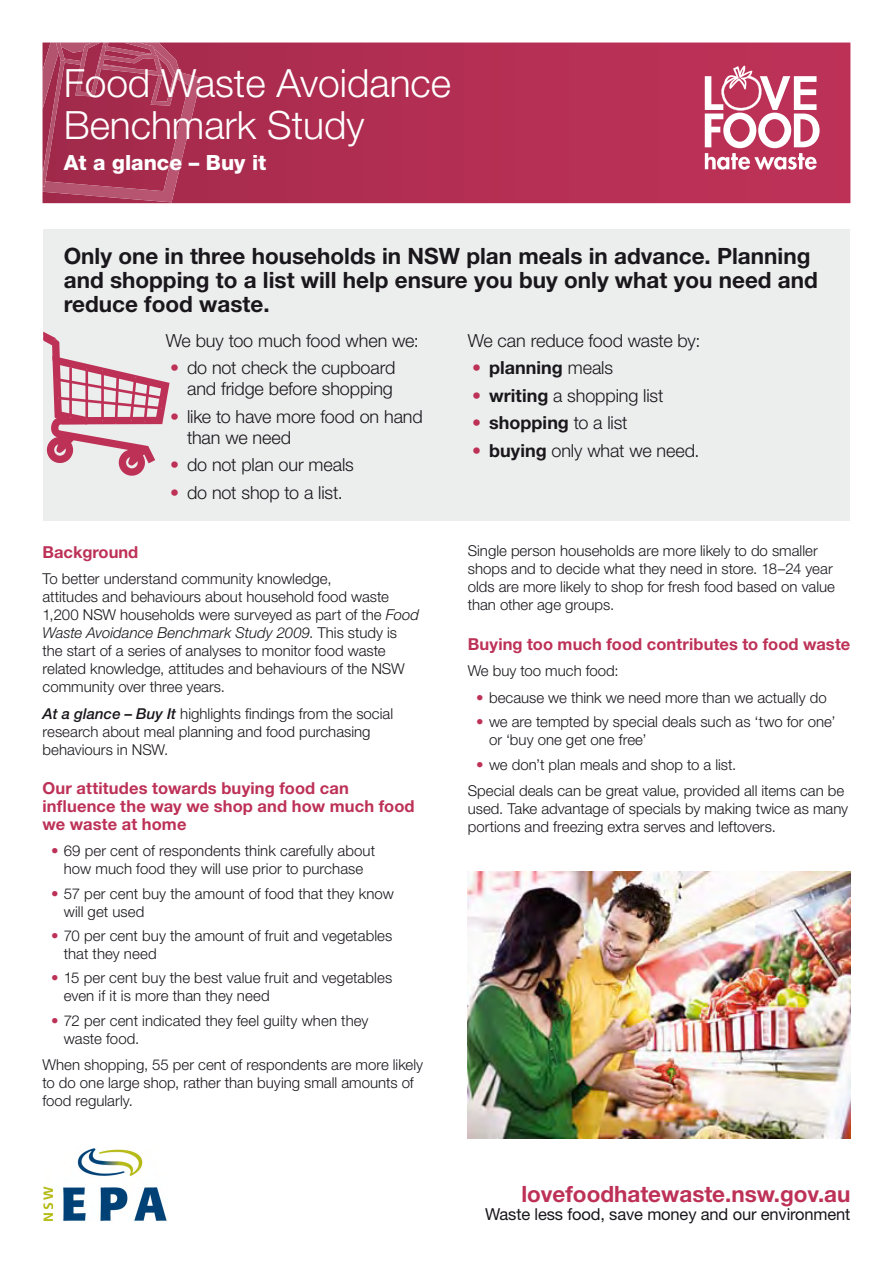
<style>
.page{position:relative;width:893px;height:1263px;background:#fff}
.page>*{position:absolute;margin:0;border:0;box-sizing:border-box;transform-origin:0 0}
.t1{font:300 39px/42px "Helvetica Neue LT Std";color:#fff}
.t2{font:700 22.5px/24px "Helvetica Neue LT Std";color:#1a171c}
.t3{font:700 22.5px "Helvetica Neue LT Std";color:#bd3157}
.t4{font:800 21px "Helvetica Neue LT Std";color:#fff}
.t5{font:300 18px/21px "Helvetica Neue LT Std";letter-spacing:-.005em;color:#1a171c;text-align:right}
.t6{font:700 18px "Helvetica Neue LT Std";color:#1a171c}
.t7{font:700 16.5px/18px "Helvetica Neue LT Std";letter-spacing:.005em;color:#bd3157}
.t8{font:16.5px "Helvetica Neue LT Std";letter-spacing:-.01em;color:#1a171c}
.t9{font:300 15px/18px "Helvetica Neue LT Std";color:#1a171c}
.s1{color:#bd3157}
.s2{font-weight:300;color:#bd3157}
.s3{font-weight:300}
.s4{font-weight:700}
.s5{font-style:italic}
.s6{font-weight:500;font-style:italic}
</style>
<div class="page">
<img style="left:43px;top:1148px;width:125px;height:74px">
<div style="left:43px;top:229px;width:807px;height:292px;background:#eceded"></div>
<svg style="left:43px;top:43px;width:807px;height:160px;background:#b32e53"></svg>
<svg style="left:43px;top:43px;width:158px;height:159px;background:#a93656"></svg>
<svg style="left:705px;top:66px;width:115px;height:104px"></svg>
<svg style="left:43px;top:331px;width:127px;height:145px"></svg>
<img style="left:468px;top:872px;width:382px;height:266px">
<h1 class="t1" style="left:64px;top:61px;width:389px">Food Waste Avoidance<br>Benchmark Study</h1>
<h3 class="t4" style="left:64px;top:150px;width:204px">At a glance – Buy it</h3>
<h2 class="t2" style="left:64px;top:243px;width:756px">Only one in three households in NSW plan meals in advance. Planning and shopping to a list will help ensure you buy only what you need and reduce food waste.</h2>
<p class="t5" style="left:166px;top:330px;width:254px">We buy too much food when we:</p>
<p class="t5" style="left:170px;top:357px;width:227px"><span class="s1">•</span> do not check the cupboard and fridge before shopping</p>
<p class="t5" style="left:187px;top:405px;width:237px;text-align:left;text-indent:-17px"><span class="s1">•</span> like to have more food on hand than we need</p>
<p class="t5" style="left:170px;top:454px;width:185px"><span class="s1">•</span> do not plan our meals</p>
<p class="t5" style="left:170px;top:481px;width:174px"><span class="s1">•</span> do not shop to a list.</p>
<p class="t5" style="left:468px;top:330px;width:234px">We can reduce food waste by:</p>
<p class="t6" style="left:472px;top:357px;width:143px"><span class="s2">•</span> planning <span class="s3">meals</span></p>
<p class="t5" style="left:472px;top:384px;width:193px"><span class="s1">•</span> <span class="s4">writing</span> a shopping list</p>
<p class="t6" style="left:472px;top:412px;width:157px"><span class="s2">•</span> shopping <span class="s3">to a list</span></p>
<p class="t5" style="left:472px;top:439px;width:229px"><span class="s1">•</span> <span class="s4">buying</span> only what we need.</p>
<p class="t7" style="left:43px;top:542px;width:97px">Background</p>
<p class="t9" style="left:43px;top:569px;width:378px">To better understand community knowledge,<br>attitudes and behaviours about household food waste 1,200 NSW households were surveyed as part of the <span class="s5">Food Waste Avoidance Benchmark Study 2009</span>. This study is the start of a series of analyses to monitor food waste related knowledge, attitudes and behaviours of the NSW community over three years.</p>
<p class="t9" style="left:43px;top:704px;width:352px"><span class="s6">At a glance – Buy It</span> highlights findings from the social research about meal planning and food purchasing behaviours in NSW.</p>
<p class="t7" style="left:43px;top:778px;width:374px">Our attitudes towards buying food can influence the way we shop and how much food we waste at home</p>
<p class="t9" style="left:51px;top:842px;width:326px;text-align:center"><span class="s1">•</span> 69 per cent of respondents think carefully about how much food they will use prior to purchase</p>
<p class="t9" style="left:64px;top:884px;width:332px;text-indent:-13px"><span class="s1">•</span> 57 per cent buy the amount of food that they know will get used</p>
<p class="t9" style="left:64px;top:926px;width:330px;text-indent:-13px"><span class="s1">•</span> 70 per cent buy the amount of fruit and vegetables that they need</p>
<p class="t9" style="left:64px;top:969px;width:330px;text-indent:-13px"><span class="s1">•</span> 15 per cent buy the best value fruit and vegetables even if it is more than they need</p>
<p class="t9" style="left:64px;top:1011px;width:306px;text-indent:-13px"><span class="s1">•</span> 72 per cent indicated they feel guilty when they waste food.</p>
<p class="t9" style="left:43px;top:1056px;width:382px">When shopping, 55 per cent of respondents are more likely to do one large shop, rather than buying small amounts of food regularly.</p>
<p class="t9" style="left:468px;top:542px;width:369px">Single person households are more likely to do smaller shops and to decide what they need in store. 18 – 24 year olds are more likely to shop for fresh food based on value than other age groups.</p>
<p class="t7" style="left:468px;top:634px;width:384px">Buying too much food contributes to food waste</p>
<p class="t9" style="left:468px;top:662px;width:152px">We buy too much food:</p>
<p class="t9" style="left:476px;top:688px;width:352px"><span class="s1">•</span> because we think we need more than we actually do</p>
<p class="t9" style="left:489px;top:712px;width:348px;text-indent:-13px"><span class="s1">•</span> we are tempted by special deals such as ‘two for one’ or ‘buy one get one free’</p>
<p class="t9" style="left:468px;top:750px;width:378px;line-height:26.5px;text-indent:9px"><span class="s1">•</span> we don’t plan meals and shop to a list.<br>Special deals can be great value, provided all items can be</p>
<p class="t9" style="left:468px;top:799px;width:382px">used. Take advantage of specials by making twice as many portions and freezing extra serves and leftovers.</p>
<h2 class="t3" style="left:521px;top:1180px;width:331px">lovefoodhatewaste.nsw.gov.au</h2>
<p class="t8" style="left:485px;top:1205px;width:367px">Waste less food, save money and our environment</p>
</div>
